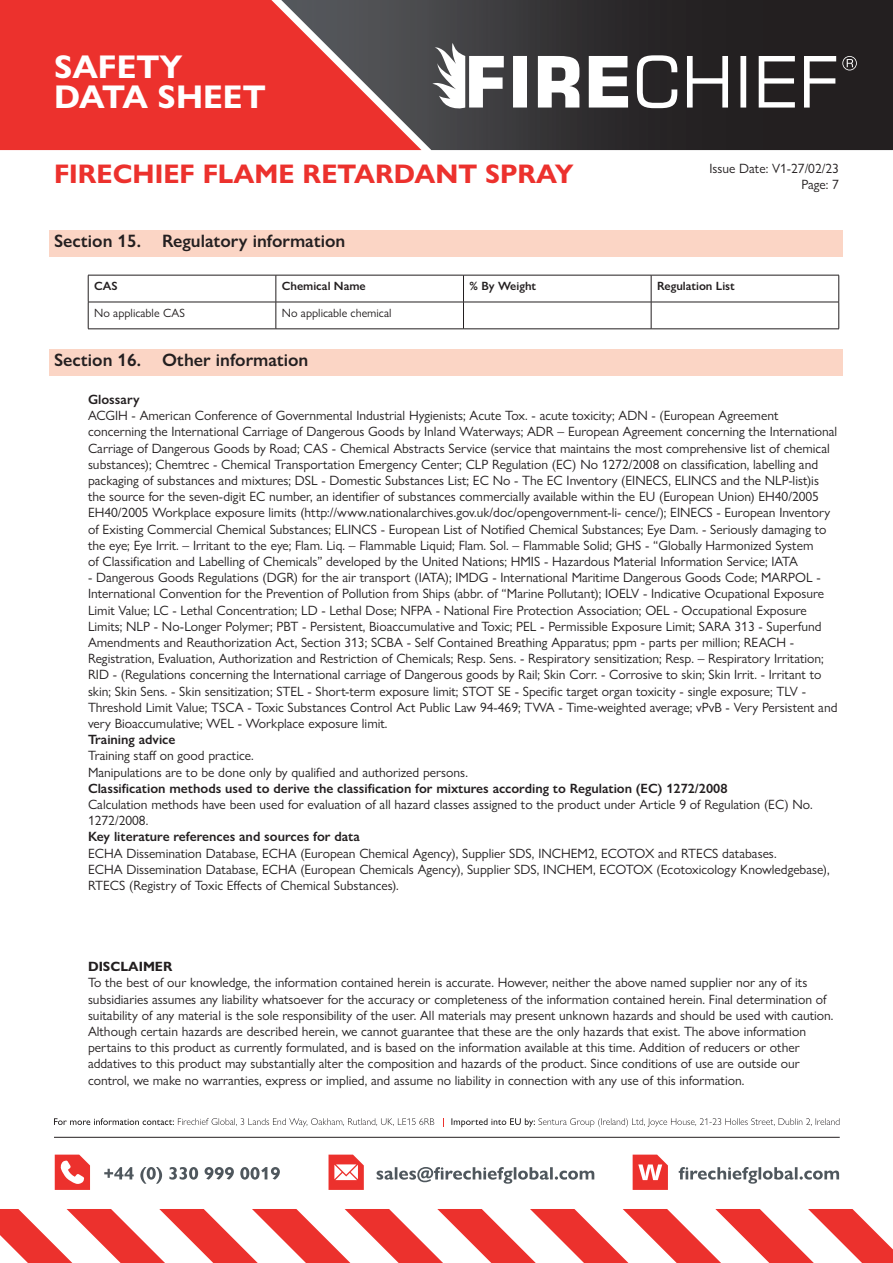
<style>
.page{position:relative;width:893px;height:1263px;background:#fff}
.page>*{position:absolute;margin:0;border:0;box-sizing:border-box;transform-origin:0 0}
.t1{font:700 33px/30px "Gill Sans Nova";color:#fff}
.t2{font:700 27px "Gill Sans Nova";color:#ec312d}
.t3{font:600 18px "Gill Sans Nova";color:#231f20}
.Indented_text{font:13.5px/16.2px "Gill Sans Nova";color:#231f20}
.Indented_text-2{font:600 13.5px "Gill Sans Nova";color:#231f20}
.Indented_text-3{font:700 13.5px "Gill Sans Nova";color:#231f20}
.Bold_Table_Text{font:600 12px "Gill Sans Nova";color:#231f20}
.Table_Text{font:12px "Gill Sans Nova";color:#231f20}
</style>
<div class="page">
<svg style="left:55px;top:1154px;width:35px;height:36px"></svg>
<svg style="left:329px;top:1154px;width:35px;height:36px"></svg>
<hr style="left:54px;top:1137px;width:786px;height:1px;background:#231f20">
<svg style="left:633px;top:1154px;width:35px;height:36px"></svg>
<svg style="left:451px;top:1118px;width:388px;height:9px"></svg>
<svg style="left:54px;top:1118px;width:380px;height:9px"></svg>
<svg style="left:104px;top:1167px;width:176px;height:17px"></svg>
<svg style="left:377px;top:1167px;width:217px;height:17px"></svg>
<svg style="left:679px;top:1167px;width:160px;height:17px"></svg>
<svg style="left:0;top:1209px;width:893px;height:54px"></svg>
<div style="left:0;top:0;width:250px;height:150px;background:#ec312d"></div>
<svg style="left:250px;top:0;width:643px;height:150px;background:#583535"></svg>
<svg style="left:432px;top:43px;width:72px;height:67px"></svg>
<div style="left:513px;top:56px;width:14px;height:52px;background:#fff"></div>
<svg style="left:538px;top:56px;width:41px;height:52px"></svg>
<svg style="left:589px;top:56px;width:39px;height:52px"></svg>
<svg style="left:637px;top:55px;width:40px;height:53px"></svg>
<svg style="left:687px;top:56px;width:41px;height:52px"></svg>
<div style="left:740px;top:56px;width:6px;height:52px;background:#fff"></div>
<svg style="left:759px;top:56px;width:36px;height:52px"></svg>
<svg style="left:804px;top:56px;width:32px;height:52px"></svg>
<svg style="left:842px;top:56px;width:15px;height:14px"></svg>
<div style="left:50px;top:230px;width:793px;height:26px;background:#fbd5c5"></div>
<div style="left:50px;top:349px;width:793px;height:26px;background:#fbd5c5"></div>
<hr style="left:88px;top:275px;width:188px;height:1px;background:#231f20">
<hr style="left:276px;top:275px;width:187px;height:1px;background:#231f20">
<hr style="left:463px;top:275px;width:188px;height:1px;background:#231f20">
<hr style="left:651px;top:275px;width:188px;height:1px;background:#231f20">
<hr style="left:88px;top:302px;width:188px;height:1px;background:#231f20">
<svg style="left:88px;top:275px;width:1px;height:54px"></svg>
<hr style="left:276px;top:302px;width:187px;height:1px;background:#231f20">
<svg style="left:276px;top:275px;width:1px;height:54px"></svg>
<hr style="left:463px;top:302px;width:188px;height:1px;background:#231f20">
<svg style="left:463px;top:275px;width:1px;height:54px"></svg>
<hr style="left:651px;top:302px;width:188px;height:1px;background:#231f20">
<svg style="left:651px;top:275px;width:1px;height:54px"></svg>
<svg style="left:838px;top:275px;width:1px;height:54px"></svg>
<hr style="left:88px;top:329px;width:188px;height:1px;background:#231f20">
<hr style="left:276px;top:329px;width:187px;height:1px;background:#231f20">
<hr style="left:463px;top:329px;width:188px;height:1px;background:#231f20">
<hr style="left:651px;top:329px;width:188px;height:1px;background:#231f20">
<h1 class="t1" style="left:54px;top:52px;width:213px">SAFETY<br>DATA SHEET</h1>
<h2 class="t2" style="left:54px;top:157px;width:521px">FIRECHIEF FLAME RETARDANT SPRAY</h2>
<p class="Indented_text" style="left:709px;top:160px;width:131px;text-align:right">Issue Date: V1-27/02/23<br>Page: 7</p>
<p class="t3" style="left:54px;top:230px;width:293px">Section 15. Regulatory information</p>
<p class="Bold_Table_Text" style="left:94px;top:278px;width:25px">CAS</p>
<p class="Bold_Table_Text" style="left:282px;top:278px;width:85px">Chemical Name</p>
<p class="Bold_Table_Text" style="left:469px;top:278px;width:68px">% By Weight</p>
<p class="Bold_Table_Text" style="left:657px;top:278px;width:79px">Regulation List</p>
<p class="Table_Text" style="left:94px;top:305px;width:92px">No applicable CAS</p>
<p class="Table_Text" style="left:282px;top:305px;width:111px">No applicable chemical</p>
<p class="t3" style="left:54px;top:349px;width:256px">Section 16. Other information</p>
<p class="Indented_text-2" style="left:88px;top:391px;width:53px">Glossary</p>
<p class="Indented_text" style="left:88px;top:407px;width:751px">ACGIH - American Conference of Governmental Industrial Hygienists; Acute Tox. - acute toxicity; ADN - (European Agreement concerning the International Carriage of Dangerous Goods by Inland Waterways; ADR – European Agreement concerning the International Carriage of Dangerous Goods by Road; CAS - Chemical Abstracts Service (service that maintains the most comprehensive list of chemical substances); Chemtrec - Chemical Transportation Emergency Center; CLP Regulation (EC) No 1272/2008 on classification, labelling and packaging of substances and mixtures; DSL - Domestic Substances List; EC No - The EC Inventory (EINECS, ELINCS and the NLP-list)is the source for the seven-digit EC number, an identifier of substances commercially available within the EU (European Union) EH40/2005<br>EH40/2005 Workplace exposure limits (http://www.nationalarchives.gov.uk/doc/opengovernment-li- cence/); EINECS - European Inventory of Existing Commercial Chemical Substances; ELINCS - European List of Notified Chemical Substances; Eye Dam. - Seriously damaging to the eye; Eye Irrit. – Irritant to the eye; Flam. Liq. – Flammable Liquid; Flam. Sol. – Flammable Solid; GHS - “Globally Harmonized System<br>of Classification and Labelling of Chemicals” developed by the United Nations; HMIS - Hazardous Material Information Service; IATA</p>
<p class="Indented_text" style="left:88px;top:569px;width:751px">- Dangerous Goods Regulations (DGR) for the air transport (IATA); IMDG - International Maritime Dangerous Goods Code; MARPOL - International Convention for the Prevention of Pollution from Ships (abbr. of “Marine Pollutant); IOELV - Indicative Ocupational Exposure Limit Value; LC - Lethal Concentration; LD - Lethal Dose; NFPA - National Fire Protection Association; OEL - Occupational Exposure Limits; NLP - No-Longer Polymer; PBT - Persistent, Bioaccumulative and Toxic; PEL - Permissible Exposure Limit; SARA 313 - Superfund Amendments and Reauthorization Act, Section 313; SCBA - Self Contained Breathing Apparatus; ppm - parts per million; REACH - Registration, Evaluation, Authorization and Restriction of Chemicals; Resp. Sens. - Respiratory sensitization; Resp. – Respiratory Irritation; RID - (Regulations concerning the International carriage of Dangerous goods by Rail; Skin Corr. - Corrosive to skin; Skin Irrit. - Irritant to skin; Skin Sens. - Skin sensitization; STEL - Short-term exposure limit; STOT SE - Specific target organ toxicity - single exposure; TLV - Threshold Limit Value; TSCA - Toxic Substances Control Act Public Law 94-469; TWA - Time-weighted average; vPvB - Very Persistent and very Bioaccumulative; WEL - Workplace exposure limit.</p>
<p class="Indented_text-2" style="left:88px;top:731px;width:89px">Training advice</p>
<p class="Indented_text" style="left:88px;top:748px;width:167px">Training staff on good practice.</p>
<p class="Indented_text" style="left:88px;top:764px;width:381px">Manipulations are to be done only by qualified and authorized persons.</p>
<p class="Indented_text-2" style="left:88px;top:780px;width:641px">Classification methods used to derive the classification for mixtures according to Regulation (EC) 1272/2008</p>
<p class="Indented_text" style="left:88px;top:796px;width:726px">Calculation methods have been used for evaluation of all hazard classes assigned to the product under Article 9 of Regulation (EC) No.</p>
<p class="Indented_text" style="left:88px;top:812px;width:62px">1272/2008.</p>
<p class="Indented_text-2" style="left:88px;top:828px;width:273px">Key literature references and sources for data</p>
<p class="Indented_text" style="left:88px;top:845px;width:690px">ECHA Dissemination Database, ECHA (European Chemical Agency), Supplier SDS, INCHEM2, ECOTOX and RTECS databases.</p>
<p class="Indented_text" style="left:88px;top:861px;width:743px">ECHA Dissemination Database, ECHA (European Chemicals Agency), Supplier SDS, INCHEM, ECOTOX (Ecotoxicology Knowledgebase),</p>
<p class="Indented_text" style="left:88px;top:877px;width:312px">RTECS (Registry of Toxic Effects of Chemical Substances).</p>
<p class="Indented_text-3" style="left:88px;top:958px;width:86px">DISCLAIMER</p>
<p class="Indented_text" style="left:88px;top:974px;width:747px">To the best of our knowledge, the information contained herein is accurate. However, neither the above named supplier nor any of its subsidiaries assumes any liability whatsoever for the accuracy or completeness of the information contained herein. Final determination of suitability of any material is the sole responsibility of the user. All materials may present unknown hazards and should be used with caution.<br>Although certain hazards are described herein, we cannot guarantee that these are the only hazards that exist. The above information pertains to this product as currently formulated, and is based on the information available at this time. Addition of reducers or other addatives to this product may substantially alter the composition and hazards of the product. Since conditions of use are outside our control, we make no warranties, express or implied, and assume no liability in connection with any use of this information.</p>
</div>
